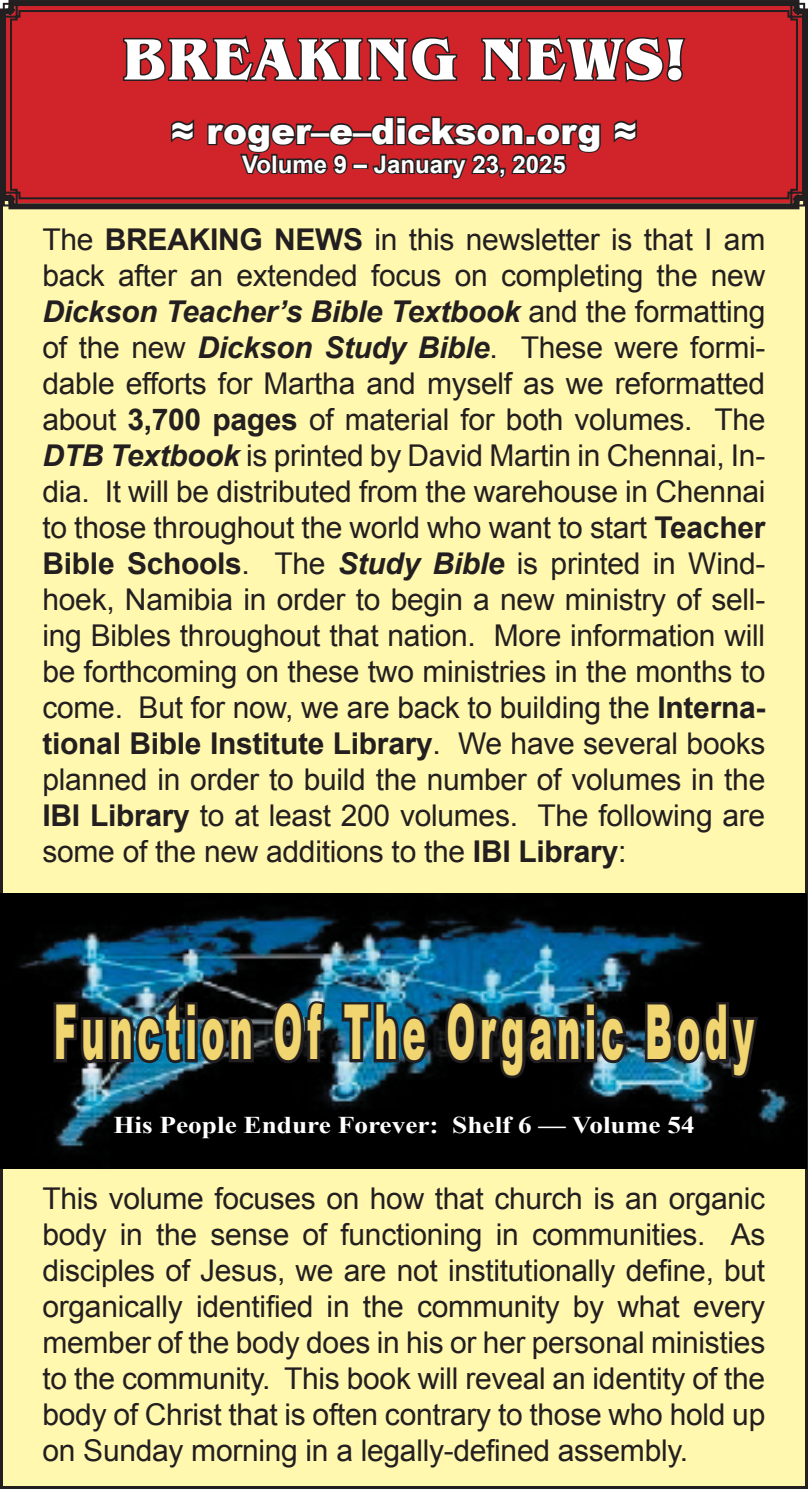
<style>
.page{position:relative;width:808px;height:1489px;background:#fff}
.page>*{position:absolute;margin:0;border:0;box-sizing:border-box;transform-origin:0 0}
.t1{font:900 75.9px "Arial";letter-spacing:.13em;color:#f0d571;scale:.46 1}
.t2{font:700 60px "Benguiat IT Cby BT";letter-spacing:.025em;color:#fff}
.t3{font:900 36px "Arial";color:#fff}
.t4{font:30px/36px "Arial";letter-spacing:-.01em;color:#231f20;text-align:justify}
.t5{font:700 24px "Times New Roman";color:#fff;scale:1.14 1}
.t6{font:700 24px "Arial";color:#fff}
.s1{font-weight:700}
.s2{font-weight:700;font-style:italic}
</style>
<div class="page">
<div style="left:2px;top:180px;width:804px;height:1307px;background:#fff8ae"></div>
<img style="left:0;top:893px;width:806px;height:275px">
<img style="left:50px;top:989px;width:136px;height:79px">
<div style="left:185px;top:1002px;width:13px;height:16px;border:6px solid #231f20"></div>
<div style="left:185px;top:1016px;width:13px;height:46px;border:6px solid #231f20"></div>
<svg style="left:196px;top:1012px;width:61px;height:66px;background:#181d20"></svg>
<svg style="left:268px;top:998px;width:60px;height:69px;background:#1e292f"></svg>
<img style="left:339px;top:999px;width:93px;height:68px">
<svg style="left:441px;top:998px;width:143px;height:84px;background:#162127"></svg>
<div style="left:584px;top:1002px;width:13px;height:16px;border:6px solid #231f20"></div>
<div style="left:584px;top:1016px;width:13px;height:46px;border:6px solid #231f20"></div>
<svg style="left:595px;top:1011px;width:35px;height:56px;background:#29363e"></svg>
<img style="left:642px;top:998px;width:119px;height:91px">
<svg style="left:0;top:0;width:808px;height:212px"></svg>
<svg style="left:2px;top:2px;width:804px;height:205px;background:#bc2329"></svg>
<svg style="left:121px;top:27px;width:338px;height:58px;background:#a02127"></svg>
<svg style="left:480px;top:15px;width:208px;height:90px;background:#b12228"></svg>
<svg style="left:169px;top:116px;width:27px;height:30px"></svg>
<div style="left:351px;top:131px;width:22px;height:7px;border:3px solid #231f20"></div>
<svg style="left:612px;top:116px;width:26px;height:30px"></svg>
<svg style="left:206px;top:121px;width:150px;height:56px;background:#8b2125"></svg>
<div style="left:352px;top:163px;width:16px;height:6px;border:3px solid #231f20"></div>
<svg style="left:369px;top:115px;width:234px;height:66px;background:#8e2126"></svg>
<h2 class="t2" style="left:122px;top:22px;width:566px">BREAKING NEWS!</h2>
<p class="t3" style="left:171px;top:105px;width:468px">≈ roger–e–dickson.org ≈</p>
<p class="t6" style="left:242px;top:147px;width:325px">Volume 9 – January 23, 2025</p>
<p class="t4" style="left:43px;top:221px;width:724px">The <span class="s1">BREAKING NEWS</span> in this newsletter is that I am back after an extended focus on completing the new <span class="s2">Dickson Teacher’s Bible Textbook</span> and the formatting of the new <span class="s2">Dickson Study Bible</span>. These were formi&shy;dable efforts for Martha and myself as we reformatted about <span class="s1">3,700 pages</span> of material for both volumes. The <span class="s2">DTB Textbook</span> is printed by David Martin in Chennai, In&shy;dia. It will be distributed from the warehouse in Chennai to those throughout the world who want to start <span class="s1">Teacher Bible Schools</span>. The <span class="s2">Study Bible</span> is printed in Wind&shy;hoek, Namibia in order to begin a new ministry of sell&shy;ing Bibles throughout that nation. More information will be forthcoming on these two ministries in the months to come. But for now, we are back to building the <span class="s1">Interna&shy;tional Bible Institute Library</span>. We have several books planned in order to build the number of volumes in the <span class="s1">IBI Library</span> to at least 200 volumes. The following are some of the new additions to the <span class="s1">IBI Library</span>:</p>
<h1 class="t1" style="left:54px;top:977px;width:1524px">Function Of The Organic Body</h1>
<p class="t5" style="left:113px;top:1107px;width:511px">His People Endure Forever: Shelf 6 — Volume 54</p>
<p class="t4" style="left:43px;top:1179px;width:724px">This volume focuses on how that church is an organic body in the sense of functioning in communities. As disciples of Jesus, we are not institutionally define, but organically identified in the community by what every member of the body does in his or her personal ministies to the community. This book will reveal an identity of the body of Christ that is often contrary to those who hold up on Sunday morning in a legally-defined assembly.</p>
</div>
